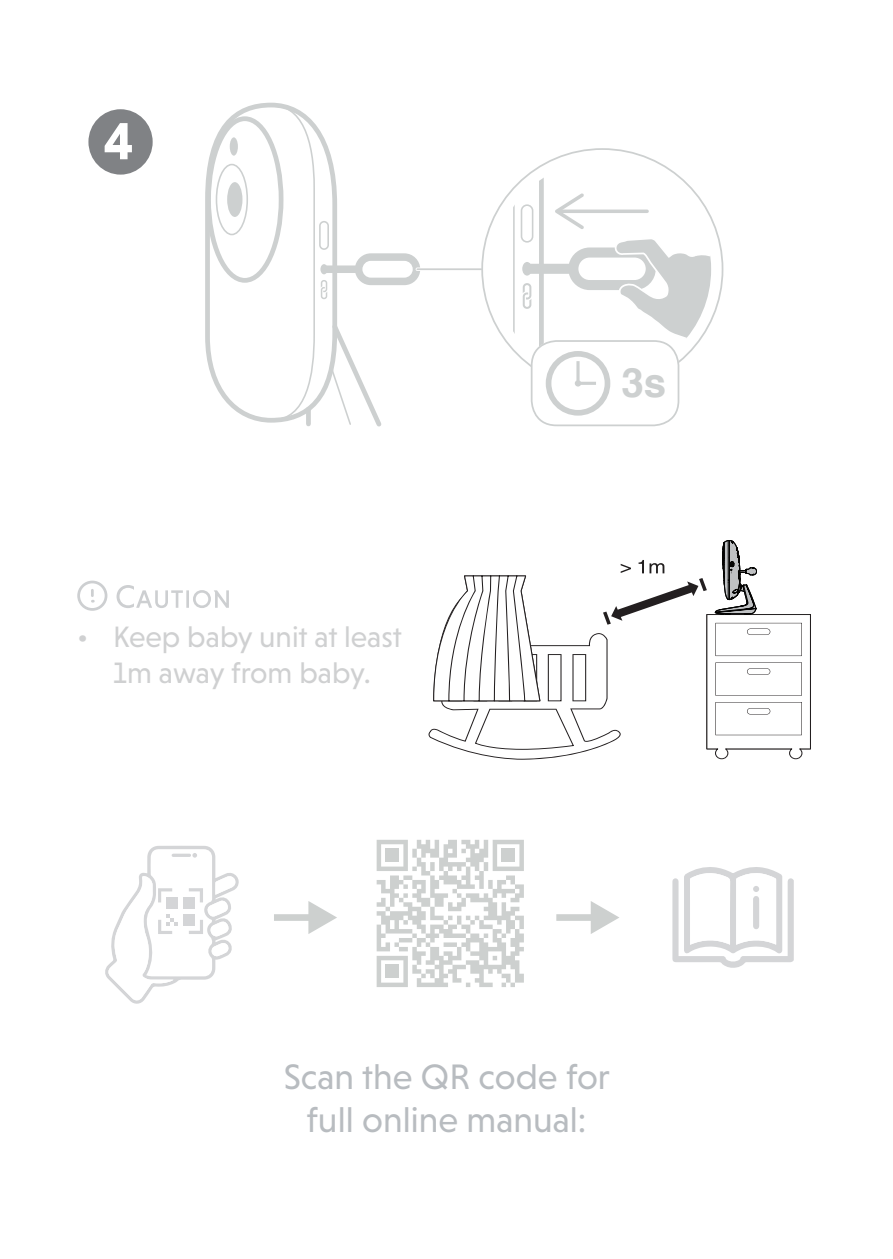
<style>
.page{position:relative;width:893px;height:1259px;background:#fff}
.page>*{position:absolute;margin:0;border:0;box-sizing:border-box;transform-origin:0 0}
.t1{font:53.1px "Niveau Grotesk Bold Small Caps";color:#fff}
.t2{font:700 40.5px "Helvetica";color:#cdd0d0}
.t3{font:36px "Niveau Grotesk";color:#b8bcc0}
.t4{font:30px/36px "Niveau Grotesk";color:#cfd0d1;text-align:center}
</style>
<div class="page">
<svg style="left:428px;top:540px;width:383px;height:219px"></svg>
<svg style="left:117px;top:585px;width:112px;height:23px"></svg>
<svg style="left:77px;top:580px;width:30px;height:31px"></svg>
<svg style="left:105px;top:845px;width:134px;height:159px"></svg>
<div style="left:274px;top:914px;width:39px;height:7px;background:#cdd0cf"></div>
<svg style="left:308px;top:901px;width:29px;height:33px"></svg>
<div style="left:556px;top:914px;width:40px;height:7px;background:#cdd0cf"></div>
<svg style="left:591px;top:901px;width:28px;height:33px"></svg>
<svg style="left:672px;top:867px;width:122px;height:101px"></svg>
<svg style="left:377px;top:840px;width:147px;height:147px"></svg>
<div style="left:386px;top:964px;width:13px;height:14px;background:#cdd0cf"></div>
<div style="left:88px;top:109px;width:65px;height:66px;background:#808285;border-radius:50%"></div>
<svg style="left:205px;top:102px;width:215px;height:325px"></svg>
<div style="left:306px;top:409px;width:5px;height:15px;background:#cdd0d0"></div>
<hr style="left:417px;top:267px;width:64px;height:4px;background:#fff">
<hr style="left:417px;top:268px;width:64px;height:2px;background:#cdd0d0">
<div style="left:531px;top:340px;width:148px;height:86px;border:2px solid #cdd0d0;border-radius:25px"></div>
<svg style="left:494px;top:160px;width:217px;height:255px"></svg>
<p class="t1" style="left:104px;top:111px;width:32px">4</p>
<p class="t4" style="left:77px;top:618px;width:326px">• Keep baby unit at least<br>1m away from baby.</p>
<p class="t2" style="left:621px;top:357px;width:46px">3s</p>
<p class="t3" style="left:284px;top:1056px;width:328px">Scan the QR code for</p>
<p class="t3" style="left:306px;top:1099px;width:282px">full online manual:</p>
</div>
